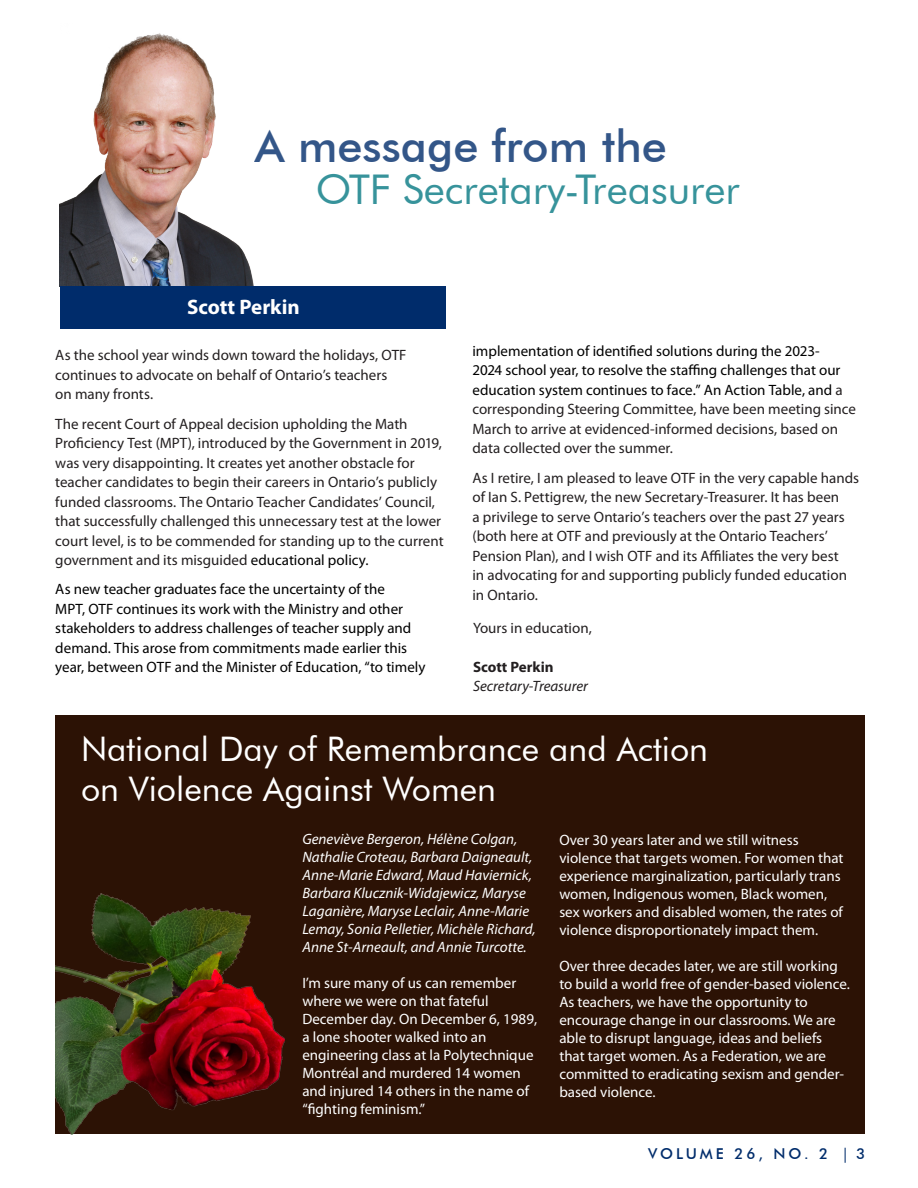
<style>
.page{position:relative;width:918px;height:1188px;background:#fff}
.page>*{position:absolute;margin:0;border:0;box-sizing:border-box;transform-origin:0 0}
.t1{font:500 45px "Futura BT";color:#002c6b}
.cover_head1-blue{font:40.95px "Futura BT";color:#37939b}
.cover_head1-blue-2{font:33.9px "Futura BT";color:#fff}
.t2{font:700 21px "Myriad Pro";color:#fff}
.Text-White{font:15px/19.5px "Myriad Pro";color:#231f20}
.t3{font:15px/18px "Myriad Pro";color:#fff}
.Text-White-2{font:15px/19.5px "Myriad Pro";color:#000}
.t4{font:italic 15px/18px "Myriad Pro";color:#fff}
.t5{font:italic 15px "Myriad Pro";color:#231f20}
.t6{font:500 15px "Futura BT";letter-spacing:.2em;color:#002c6b}
.t7{font:700 15px "Myriad Pro";color:#231f20}
.s1{color:#000}
.s2{color:#231f20}
.s3{font-family:"Myriad Pro";font-weight:400}
</style>
<div class="page">
<div style="left:55px;top:716px;width:810px;height:418px;background:#2c1205"></div>
<img style="left:60px;top:33px;width:194px;height:253px">
<div style="left:60px;top:286px;width:386px;height:42px;background:#002c6b"></div>
<img style="left:55px;top:894px;width:230px;height:241px">
<h1 class="t1" style="left:255px;top:119px;width:413px">A message from the</h1>
<p class="cover_head1-blue" style="left:316px;top:165px;width:426px">OTF Secretary-Treasurer</p>
<p class="t2" style="left:187px;top:293px;width:114px">Scott Perkin</p>
<p class="Text-White" style="left:55px;top:345px;width:353px">As the school year winds down toward the holidays, OTF continues to advocate on behalf of Ontario’s teachers on many fronts.</p>
<p class="Text-White" style="left:55px;top:413px;width:390px">The recent Court of Appeal decision upholding the Math Proficiency Test (MPT), introduced by the Government in 2019, was very disappointing. It creates yet another obstacle for teacher candidates to begin their careers in Ontario’s publicly funded classrooms. The Ontario Teacher Candidates’ Council, that successfully challenged this unnecessary test at the lower court level, is to be commended for standing up to the current government and its misguided <span class="s1">educational policy.</span></p>
<p class="Text-White-2" style="left:55px;top:579px;width:372px">As new teacher graduates face the uncertainty of the<br>MPT, OTF continues its work with the Ministry and other stakeholders to address challenges of teacher supply and demand. This arose from commitments made earlier this year, between OTF and the Minister of Education, “to timely</p>
<p class="Text-White-2" style="left:472px;top:341px;width:385px">implementation of identified solutions during the 2023-<br>2024 school year, to resolve the staffing challenges that our education system continues to face.” An Action Table, and <span class="s2">a corresponding Steering Committee, have been meeting since March to arrive at evidenced-informed decisions, based on data collected over the summer.</span></p>
<p class="Text-White" style="left:472px;top:468px;width:388px">As I retire, I am pleased to leave OTF in the very capable hands of Ian S. Pettigrew, the new Secretary-Treasurer. It has been<br>a privilege to serve Ontario’s teachers over the past 27 years (both here at OTF and previously at the Ontario Teachers’ Pension Plan), and I wish OTF and its Affiliates the very best<br>in advocating for and supporting publicly funded education in Ontario.</p>
<p class="Text-White" style="left:473px;top:618px;width:120px">Yours in education,</p>
<p class="t7" style="left:473px;top:657px;width:82px">Scott Perkin</p>
<p class="t5" style="left:473px;top:677px;width:117px">Secretary-Treasurer</p>
<p class="cover_head1-blue-2" style="left:81px;top:729px;width:629px">National Day of Remembrance and Action</p>
<p class="cover_head1-blue-2" style="left:81px;top:768px;width:417px">on Violence Against Women</p>
<p class="t4" style="left:302px;top:830px;width:235px">Geneviève Bergeron, Hélène Colgan, Nathalie Croteau, Barbara Daigneault, Anne-Marie Edward, Maud Haviernick, Barbara Klucznik-Widajewicz, Maryse Laganière, Maryse Leclair, Anne-Marie Lemay, Sonia Pelletier, Michèle Richard, Anne St-Arneault, and Annie Turcotte.</p>
<p class="t3" style="left:302px;top:974px;width:215px">I’m sure many of us can remember where we were on that fateful</p>
<p class="t3" style="left:302px;top:1010px;width:236px">December day. On December 6, 1989,</p>
<p class="t3" style="left:302px;top:1028px;width:233px">a lone shooter walked into an engineering class at la Polytechnique<br>Montréal and murdered 14 women and injured 14 others in the name of “fighting feminism.”</p>
<p class="t3" style="left:559px;top:831px;width:286px">Over 30 years later and we still witness violence that targets women. For women that experience marginalization, particularly trans women, Indigenous women, Black women, sex workers and disabled women, the rates of violence disproportionately impact them.</p>
<p class="t3" style="left:559px;top:957px;width:292px">Over three decades later, we are still working to build a world free of gender-based violence.<br>As teachers, we have the opportunity to encourage change in our classrooms. We are able to disrupt language, ideas and beliefs that target women. As a Federation, we are committed to eradicating sexism and gender&shy;based violence.</p>
<p class="t6" style="left:648px;top:1144px;width:219px">VOLUME 26, NO. 2 <span class="s3">|</span> 3</p>
</div>
